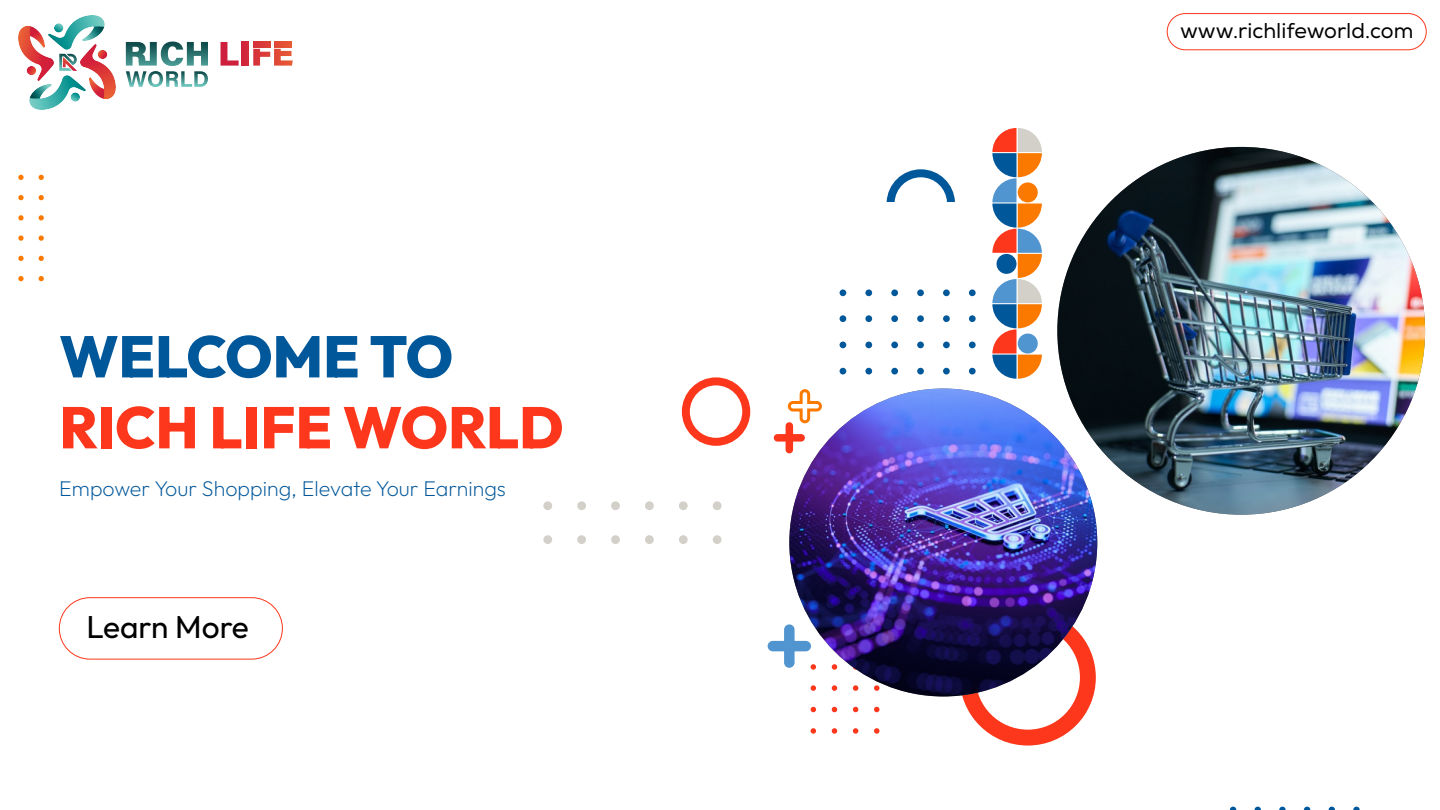
<style>
.page{position:relative;width:1440px;height:810px;background:#fff}
.page>*{position:absolute;margin:0;border:0;box-sizing:border-box;transform-origin:0 0}
.t1{font:800 58.4px "Outfit";color:#fc371b}
.t2{font:800 58.4px "Outfit";color:#00579a}
.t3{font:31.6px "Outfit";color:#000}
.t4{font:200 21.4px "Outfit";color:#00579a}
.t5{font:21.4px "Nexa";color:#000}
</style>
<div class="page">
<svg style="left:39px;top:175px;width:5px;height:5px"></svg>
<svg style="left:39px;top:195px;width:5px;height:5px"></svg>
<svg style="left:39px;top:215px;width:5px;height:5px"></svg>
<svg style="left:39px;top:235px;width:5px;height:6px"></svg>
<svg style="left:39px;top:256px;width:5px;height:5px"></svg>
<svg style="left:39px;top:276px;width:5px;height:5px"></svg>
<svg style="left:18px;top:175px;width:6px;height:5px"></svg>
<svg style="left:18px;top:195px;width:6px;height:5px"></svg>
<svg style="left:18px;top:215px;width:6px;height:5px"></svg>
<svg style="left:18px;top:235px;width:6px;height:6px"></svg>
<svg style="left:18px;top:256px;width:6px;height:5px"></svg>
<svg style="left:18px;top:276px;width:6px;height:5px"></svg>
<svg style="left:1353px;top:807px;width:7px;height:3px"></svg>
<svg style="left:1329px;top:807px;width:6px;height:3px"></svg>
<svg style="left:1304px;top:807px;width:6px;height:3px"></svg>
<svg style="left:1279px;top:807px;width:7px;height:3px"></svg>
<svg style="left:1255px;top:807px;width:6px;height:3px"></svg>
<svg style="left:1230px;top:807px;width:6px;height:3px"></svg>
<div style="left:840px;top:289px;width:6px;height:7px;background:#00579a;border-radius:50%"></div>
<div style="left:865px;top:289px;width:7px;height:7px;background:#00579a;border-radius:50%"></div>
<div style="left:891px;top:289px;width:7px;height:7px;background:#00579a;border-radius:50%"></div>
<div style="left:917px;top:289px;width:7px;height:7px;background:#00579a;border-radius:50%"></div>
<div style="left:943px;top:289px;width:7px;height:7px;background:#00579a;border-radius:50%"></div>
<div style="left:969px;top:289px;width:7px;height:7px;background:#00579a;border-radius:50%"></div>
<div style="left:840px;top:315px;width:6px;height:7px;background:#00579a;border-radius:50%"></div>
<div style="left:865px;top:315px;width:7px;height:7px;background:#00579a;border-radius:50%"></div>
<div style="left:891px;top:315px;width:7px;height:7px;background:#00579a;border-radius:50%"></div>
<div style="left:917px;top:315px;width:7px;height:7px;background:#00579a;border-radius:50%"></div>
<div style="left:943px;top:315px;width:7px;height:7px;background:#00579a;border-radius:50%"></div>
<div style="left:969px;top:315px;width:7px;height:7px;background:#00579a;border-radius:50%"></div>
<svg style="left:840px;top:342px;width:6px;height:6px"></svg>
<div style="left:865px;top:342px;width:7px;height:6px;background:#00579a;border-radius:50%"></div>
<div style="left:891px;top:342px;width:7px;height:6px;background:#00579a;border-radius:50%"></div>
<div style="left:917px;top:342px;width:7px;height:6px;background:#00579a;border-radius:50%"></div>
<div style="left:943px;top:342px;width:7px;height:6px;background:#00579a;border-radius:50%"></div>
<div style="left:969px;top:342px;width:7px;height:6px;background:#00579a;border-radius:50%"></div>
<svg style="left:840px;top:368px;width:6px;height:6px"></svg>
<div style="left:865px;top:368px;width:7px;height:6px;background:#00579a;border-radius:50%"></div>
<div style="left:891px;top:368px;width:7px;height:6px;background:#00579a;border-radius:50%"></div>
<div style="left:917px;top:368px;width:7px;height:6px;background:#00579a;border-radius:50%"></div>
<div style="left:943px;top:368px;width:7px;height:6px;background:#00579a;border-radius:50%"></div>
<div style="left:969px;top:368px;width:7px;height:6px;background:#00579a;border-radius:50%"></div>
<svg style="left:960px;top:609px;width:136px;height:137px"></svg>
<svg style="left:682px;top:377px;width:68px;height:69px"></svg>
<svg style="left:887px;top:169px;width:68px;height:33px"></svg>
<svg style="left:992px;top:128px;width:50px;height:251px"></svg>
<svg style="left:774px;top:389px;width:49px;height:64px"></svg>
<svg style="left:768px;top:624px;width:48px;height:46px"></svg>
<svg style="left:832px;top:664px;width:5px;height:6px"></svg>
<svg style="left:811px;top:685px;width:5px;height:6px"></svg>
<svg style="left:832px;top:685px;width:5px;height:6px"></svg>
<svg style="left:853px;top:685px;width:5px;height:6px"></svg>
<svg style="left:874px;top:685px;width:5px;height:6px"></svg>
<svg style="left:811px;top:707px;width:5px;height:5px"></svg>
<svg style="left:832px;top:707px;width:5px;height:5px"></svg>
<svg style="left:853px;top:707px;width:5px;height:5px"></svg>
<svg style="left:874px;top:707px;width:5px;height:5px"></svg>
<svg style="left:811px;top:728px;width:5px;height:6px"></svg>
<svg style="left:832px;top:728px;width:5px;height:6px"></svg>
<svg style="left:853px;top:728px;width:5px;height:6px"></svg>
<svg style="left:874px;top:728px;width:5px;height:6px"></svg>
<div style="left:713px;top:535px;width:9px;height:9px;background:#d2d0c8;border-radius:50%"></div>
<div style="left:679px;top:535px;width:9px;height:9px;background:#d2d0c8;border-radius:50%"></div>
<div style="left:645px;top:535px;width:9px;height:9px;background:#d2d0c8;border-radius:50%"></div>
<div style="left:611px;top:535px;width:9px;height:9px;background:#d2d0c8;border-radius:50%"></div>
<div style="left:577px;top:535px;width:9px;height:9px;background:#d2d0c8;border-radius:50%"></div>
<div style="left:543px;top:535px;width:9px;height:9px;background:#d2d0c8;border-radius:50%"></div>
<div style="left:713px;top:501px;width:9px;height:9px;background:#d2d0c8;border-radius:50%"></div>
<div style="left:679px;top:501px;width:9px;height:9px;background:#d2d0c8;border-radius:50%"></div>
<div style="left:645px;top:501px;width:9px;height:9px;background:#d2d0c8;border-radius:50%"></div>
<div style="left:611px;top:501px;width:9px;height:9px;background:#d2d0c8;border-radius:50%"></div>
<div style="left:577px;top:501px;width:9px;height:9px;background:#d2d0c8;border-radius:50%"></div>
<div style="left:543px;top:501px;width:9px;height:9px;background:#d2d0c8;border-radius:50%"></div>
<img style="left:1057px;top:147px;width:368px;height:368px;border-radius:184px">
<img style="left:789px;top:389px;width:308px;height:307px;border-radius:154px">
<div style="left:59px;top:597px;width:224px;height:63px;border:1px solid #fc371b;border-radius:31px"></div>
<img style="left:18px;top:15px;width:98px;height:94px">
<svg style="left:126px;top:42px;width:82px;height:45px"></svg>
<svg style="left:221px;top:42px;width:18px;height:24px"></svg>
<div style="left:241px;top:42px;width:7px;height:24px;background:#d1253c"></div>
<div style="left:253px;top:42px;width:18px;height:5px;background:#d93839"></div>
<div style="left:274px;top:42px;width:18px;height:5px;background:#e35035"></div>
<svg style="left:253px;top:49px;width:40px;height:17px"></svg>
<svg style="left:59px;top:54px;width:18px;height:17px"></svg>
<div style="left:1167px;top:13px;width:260px;height:37px;border:1px solid #fc371b;border-radius:18px"></div>
<h1 class="t2" style="left:59px;top:318px;width:395px">WELCOME TO</h1>
<h1 class="t1" style="left:59px;top:389px;width:506px">RICH LIFE WORLD</h1>
<p class="t4" style="left:59px;top:476px;width:448px">Empower Your Shopping, Elevate Your Earnings</p>
<h2 class="t3" style="left:86px;top:607px;width:164px">Learn More</h2>
<p class="t5" style="left:1180px;top:17px;width:235px">www.richlifeworld.com</p>
</div>
